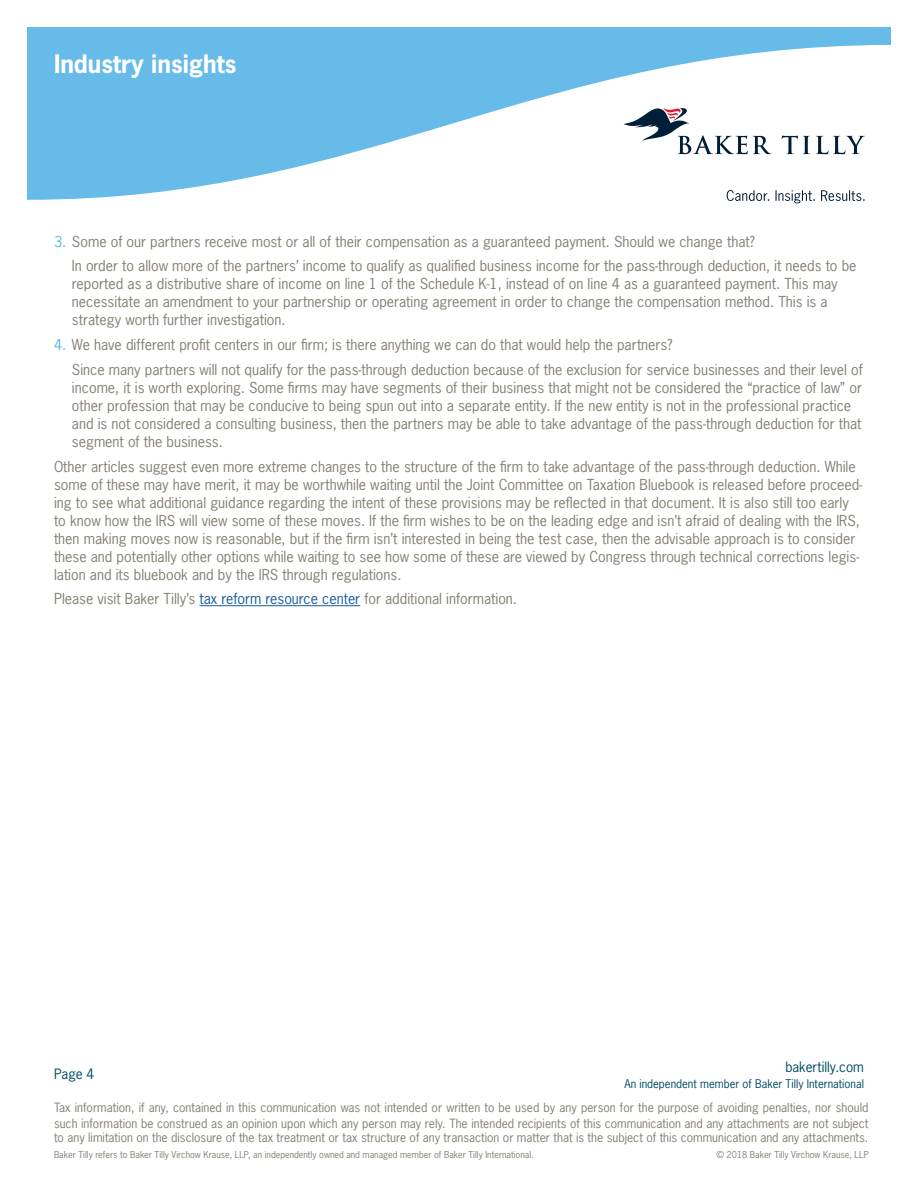
<style>
.page{position:relative;width:918px;height:1188px;background:#fff}
.page>*{position:absolute;margin:0;border:0;box-sizing:border-box;transform-origin:0 0}
.t1{font:700 24px "News Gothic Std";color:#fff}
.t2{font:14.25px/18px "News Gothic Std";color:#847f74}
.t3{font:13.5px "News Gothic Std";color:#004b64}
.t4{font:12px/16.5px "News Gothic Std";color:#847f74}
.t5{font:11.25px "News Gothic Std";color:#004b64}
.t6{font:9px "News Gothic Std";color:#847f74}
.s1{color:#58b7e7}
.s2{color:#175d9e}
</style>
<div class="page">
<hr style="left:199px;top:605px;width:161px;height:1px;background:#175d9e">
<svg style="left:27px;top:27px;width:864px;height:173px;fill:#66bbe9"></svg>
<svg style="left:624px;top:108px;width:148px;height:46px"></svg>
<svg style="left:782px;top:136px;width:28px;height:18px"></svg>
<svg style="left:816px;top:136px;width:49px;height:18px"></svg>
<svg style="left:727px;top:190px;width:42px;height:11px"></svg>
<svg style="left:775px;top:190px;width:40px;height:13px"></svg>
<svg style="left:821px;top:190px;width:44px;height:11px"></svg>
<h1 class="t1" style="left:54px;top:48px;width:184px">Industry insights</h1>
<p class="t2" style="left:72px;top:229px;width:786px;line-height:24.8px;text-indent:-18px"><span class="s1">3.</span> Some of our partners receive most or all of their compensation as a guaranteed payment. Should we change that?<br>In order to allow more of the partners’ income to qualify as qualified business income for the pass-through deduction, it needs to be</p>
<p class="t2" style="left:72px;top:275px;width:767px">reported as a distributive share of income on line 1 of the Schedule K-1, instead of on line 4 as a guaranteed payment. This may necessitate an amendment to your partnership or operating agreement in order to change the compensation method. This is a strategy worth further investigation.</p>
<p class="t2" style="left:72px;top:332px;width:792px;line-height:24.8px;text-indent:-18px"><span class="s1">4.</span> We have different profit centers in our firm; is there anything we can do that would help the partners?<br>Since many partners will not qualify for the pass-through deduction because of the exclusion for service businesses and their level of</p>
<p class="t2" style="left:72px;top:378px;width:792px">income, it is worth exploring. Some firms may have segments of their business that might not be considered the “practice of law” or other profession that may be conducive to being spun out into a separate entity. If the new entity is not in the professional practice and is not considered a consulting business, then the partners may be able to take advantage of the pass-through deduction for that segment of the business.</p>
<p class="t2" style="left:54px;top:457px;width:810px">Other articles suggest even more extreme changes to the structure of the firm to take advantage of the pass-through deduction. While some of these may have merit, it may be worthwhile waiting until the Joint Committee on Taxation Bluebook is released before proceed&shy;ing to see what additional guidance regarding the intent of these provisions may be reflected in that document. It is also still too early to know how the IRS will view some of these moves. If the firm wishes to be on the leading edge and isn’t afraid of dealing with the IRS, then making moves now is reasonable, but if the firm isn’t interested in being the test case, then the advisable approach is to consider these and potentially other options while waiting to see how some of these are viewed by Congress through technical corrections legis&shy;lation and its bluebook and by the IRS through regulations.</p>
<p class="t2" style="left:54px;top:590px;width:465px">Please visit Baker Tilly’s <span class="s2">tax reform resource center</span> for additional information.</p>
<p class="t3" style="left:785px;top:1058px;width:80px">bakertilly.com</p>
<p class="t5" style="left:624px;top:1077px;width:241px">An independent member of Baker Tilly International</p>
<p class="t3" style="left:54px;top:1065px;width:42px">Page 4</p>
<p class="t4" style="left:54px;top:1099px;width:816px">Tax information, if any, contained in this communication was not intended or written to be used by any person for the purpose of avoiding penalties, nor should such information be construed as an opinion upon which any person may rely. The intended recipients of this communication and any attachments are not subject</p>
<p class="t4" style="left:54px;top:1130px;width:816px">to any limitation on the disclosure of the tax treatment or tax structure of any transaction or matter that is the subject of this communication and any attachments.</p>
<p class="t6" style="left:54px;top:1149px;width:481px">Baker Tilly refers to Baker Tilly Virchow Krause, LLP, an independently owned and managed member of Baker Tilly International.</p>
<p class="t6" style="left:717px;top:1149px;width:154px">© 2018 Baker Tilly Virchow Krause, LLP</p>
</div>
